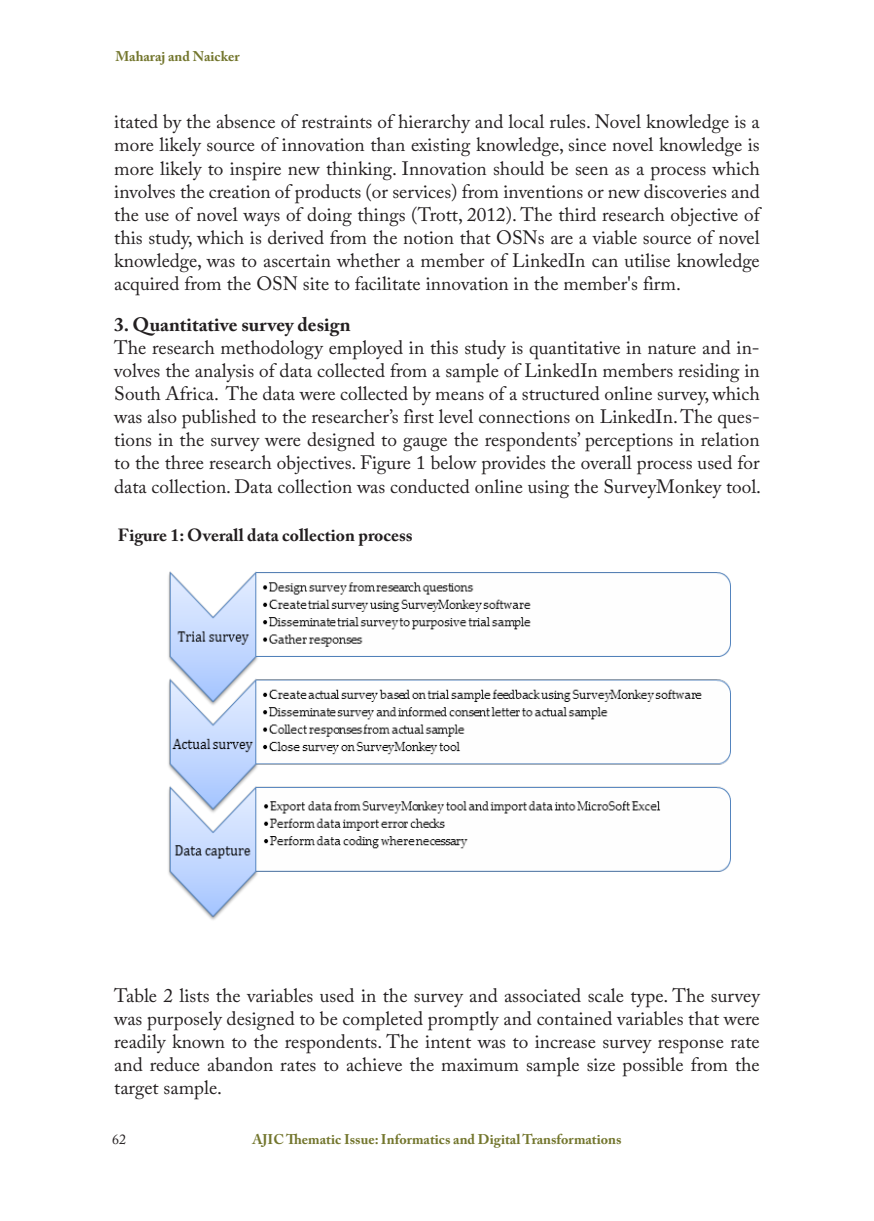
<style>
.page{position:relative;width:874px;height:1221px;background:#fff}
.page>*{position:absolute;margin:0;border:0;box-sizing:border-box;transform-origin:0 0}
.t1{font:19.25px/23.1px "Adobe Caslon Pro";color:#231f20;text-align:justify}
.t2{font:700 19.25px "Adobe Caslon Pro";color:#231f20}
.t3{font:700 17.5px "Adobe Caslon Pro";color:#231f20}
.t4{font:700 14px "Adobe Caslon Pro";color:#73762d}
.t5{font:14px "Adobe Caslon Pro";color:#231f20}
</style>
<div class="page">
<img style="left:168px;top:571px;width:562px;height:349px">
<p class="t4" style="left:115px;top:48px;width:125px">Maharaj and Naicker</p>
<p class="t1" style="left:114px;top:110px;width:646px">itated by the absence of restraints of hierarchy and local rules. Novel knowledge is a more likely source of innovation than existing knowledge, since novel knowledge is more likely to inspire new thinking. Innovation should be seen as a process which involves the creation of products (or services) from inventions or new discoveries and the use of novel ways of doing things (Trott, 2012). The third research objective of this study, which is derived from the notion that OSNs are a viable source of novel knowledge, was to ascertain whether a member of LinkedIn can utilise knowledge acquired from the OSN site to facilitate innovation in the member's firm.</p>
<p class="t2" style="left:114px;top:313px;width:238px">3. Quantitative survey design</p>
<p class="t1" style="left:114px;top:335px;width:648px">The research methodology employed in this study is quantitative in nature and in&shy;volves the analysis of data collected from a sample of LinkedIn members residing in South Africa. The data were collected by means of a structured online survey, which was also published to the researcher’s first level connections on LinkedIn. The ques&shy;tions in the survey were designed to gauge the respondents’ perceptions in relation to the three research objectives. Figure 1 below provides the overall process used for data collection. Data collection was conducted online using the SurveyMonkey tool.</p>
<p class="t3" style="left:118px;top:524px;width:296px">Figure 1: Overall data collection process</p>
<p class="t1" style="left:114px;top:983px;width:646px">Table 2 lists the variables used in the survey and associated scale type. The survey was purposely designed to be completed promptly and contained variables that were readily known to the respondents. The intent was to increase survey response rate and reduce abandon rates to achieve the maximum sample size possible from the target sample.</p>
<p class="t5" style="left:112px;top:1130px;width:15px">62</p>
<p class="t4" style="left:252px;top:1130px;width:370px">AJIC Thematic Issue: Informatics and Digital Transformations</p>
</div>
